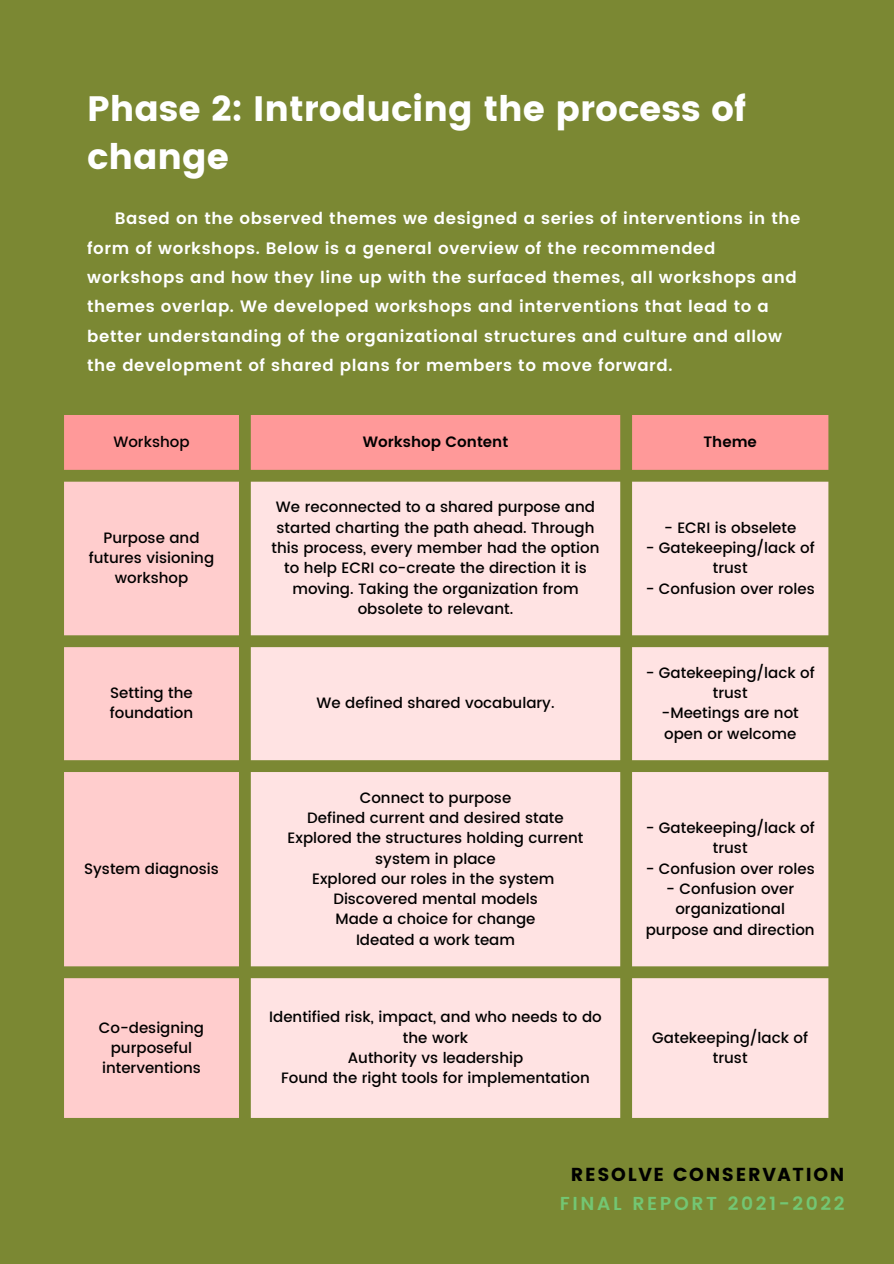
<style>
.page{position:relative;width:894px;height:1264px;background:#fff}
.page>*{position:absolute;margin:0;border:0;box-sizing:border-box;transform-origin:0 0}
.t1{font:35.25px/48.4px "Poppins";color:#fff}
.t2{font:600 18.75px "Poppins";letter-spacing:.135em;color:#73c673}
.t3{font:18.75px "Poppins";letter-spacing:.09em;color:#000}
.t4{font:600 16.5px/29.2px "Poppins";letter-spacing:.035em;color:#fff}
.t5{font:500 15px/20.2px "Poppins";color:#000;text-align:center}
.t6{font:600 15px "Poppins";color:#000}
</style>
<div class="page">
<div style="left:0;top:0;width:893px;height:1263px;background:#7b8833"></div>
<div style="left:64px;top:415px;width:764px;height:55px;background:#f99"></div>
<div style="left:64px;top:481px;width:175px;height:636px;background:#ffcdcd"></div>
<svg style="left:251px;top:481px;width:577px;height:636px;background:#f4dcd5"></svg>
<p class="t1" style="left:87px;top:84px;width:660px">Phase 2: Introducing the process of change</p>
<p class="t4" style="left:87px;top:204px;width:714px;text-indent:28px">Based on the observed themes we designed a series of interventions in the form of workshops. Below is a general overview of the recommended workshops and how they line up with the surfaced themes, all workshops and themes overlap. We developed workshops and interventions that lead to a better understanding of the organizational structures and culture and allow the development of shared plans for members to move forward.</p>
<p class="t5" style="left:113px;top:431px;width:78px">Workshop</p>
<p class="t6" style="left:362px;top:432px;width:147px">Workshop Content</p>
<p class="t6" style="left:703px;top:432px;width:55px">Theme</p>
<p class="t5" style="left:89px;top:527px;width:127px">Purpose and futures visioning workshop</p>
<p class="t5" style="left:271px;top:497px;width:329px">We reconnected to a shared purpose and started charting the path ahead. Through this process, every member had the option to help ECRI co-create the direction it is moving. Taking the organization from obsolete to relevant.</p>
<p class="t5" style="left:110px;top:682px;width:85px;text-align:left">Setting the foundation</p>
<p class="t5" style="left:316px;top:693px;width:239px">We defined shared vocabulary.</p>
<p class="t5" style="left:84px;top:858px;width:136px">System diagnosis</p>
<p class="t5" style="left:359px;top:787px;width:153px">Connect to purpose</p>
<p class="t5" style="left:307px;top:807px;width:258px">Defined current and desired state</p>
<p class="t5" style="left:287px;top:828px;width:297px">Explored the structures holding current system in place</p>
<p class="t5" style="left:312px;top:868px;width:243px">Explored our roles in the system</p>
<p class="t5" style="left:333px;top:888px;width:206px">Discovered mental models</p>
<p class="t5" style="left:335px;top:909px;width:201px">Made a choice for change</p>
<p class="t5" style="left:356px;top:929px;width:160px">Ideated a work team</p>
<p class="t5" style="left:99px;top:1017px;width:107px">Co-designing purposeful interventions</p>
<p class="t5" style="left:269px;top:1007px;width:334px">Identified risk, impact, and who needs to do the work</p>
<p class="t5" style="left:348px;top:1047px;width:177px">Authority vs leadership</p>
<p class="t5" style="left:281px;top:1067px;width:310px">Found the right tools for implementation</p>
<p class="t5" style="left:664px;top:517px;width:134px">- ECRI is obselete</p>
<p class="t5" style="left:645px;top:537px;width:171px">- Gatekeeping/lack of trust</p>
<p class="t5" style="left:645px;top:578px;width:171px">- Confusion over roles</p>
<p class="t5" style="left:645px;top:662px;width:171px">- Gatekeeping/lack of trust</p>
<p class="t5" style="left:661px;top:703px;width:139px;text-align:left">-Meetings are not open or welcome</p>
<p class="t5" style="left:645px;top:817px;width:171px">- Gatekeeping/lack of trust</p>
<p class="t5" style="left:645px;top:858px;width:171px">- Confusion over roles</p>
<p class="t5" style="left:645px;top:878px;width:170px">- Confusion over organizational purpose and direction</p>
<p class="t5" style="left:652px;top:1027px;width:157px">Gatekeeping/lack of trust</p>
<p class="t3" style="left:570px;top:1163px;width:275px">RESOLVE CONSERVATION</p>
<p class="t2" style="left:559px;top:1192px;width:286px">FINAL REPORT 2021-2022</p>
</div>
